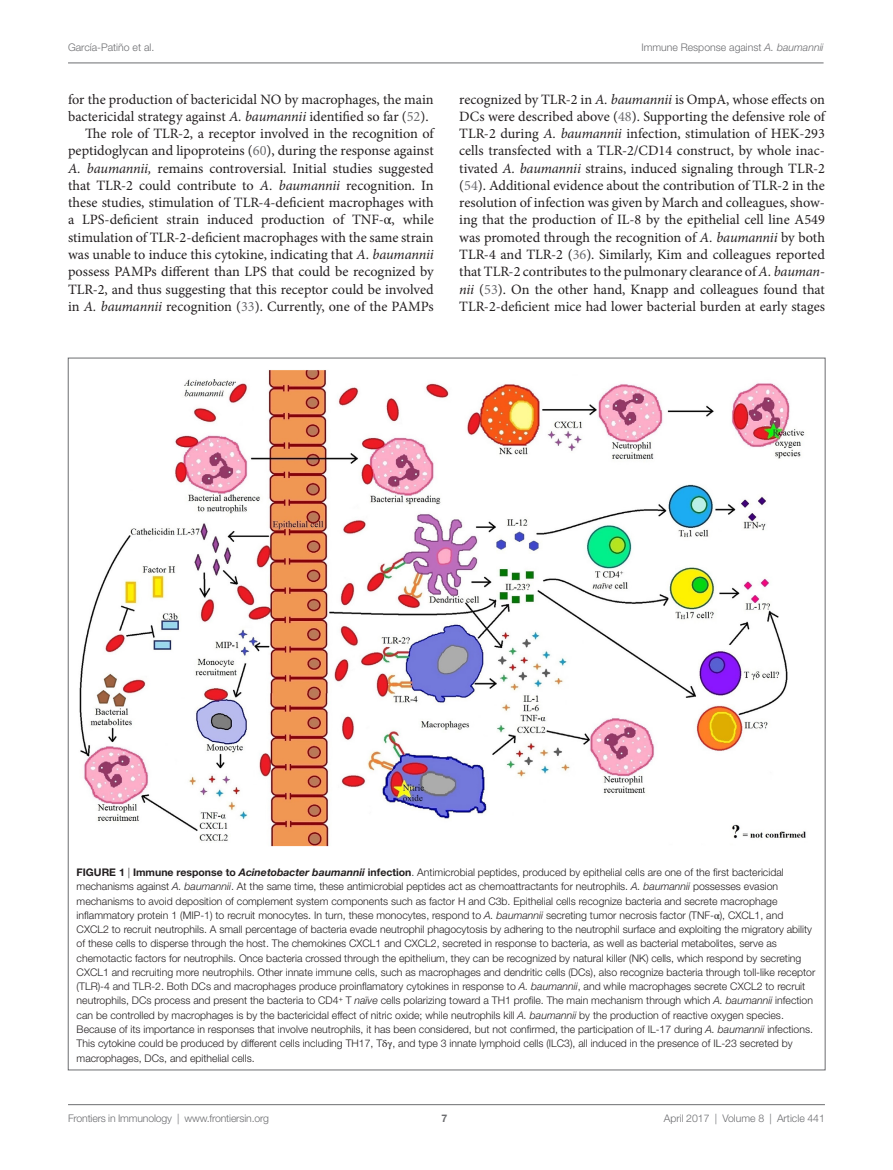
<style>
.page{position:relative;width:893px;height:1170px;background:#fff}
.page>*{position:absolute;margin:0;border:0;box-sizing:border-box;transform-origin:0 0}
.t1{font:14.25px/17.2px "Minion Pro";color:#231f20;text-align:justify}
.t2{font:300 10.5px/14.2px "Helvetica Neue LT Std";color:#231f20}
.t3{font:300 10.5px "Helvetica Neue LT Std";color:#6c6d70}
.t4{font:700 10.5px "Helvetica Neue LT Std";color:#231f20}
.t5{font:700 10.5px "Helvetica Neue LT Std";color:#6c6d70}
.s1{font-style:italic}
.s2{color:#6c6d70}
.s3{font-family:"STIX General"}
.s4{font-weight:700}
.s5{font-weight:700;font-style:italic}
.s6{font-family:"STIX General";font-weight:400}
</style>
<div class="page">
<hr style="left:68px;top:1104px;width:757px;height:1px;background:#6c6d70">
<hr style="left:68px;top:63px;width:755px;height:1px;background:#6c6d70">
<img style="left:79px;top:370px;width:727px;height:476px">
<p class="t3" style="left:68px;top:41px;width:88px">García-Patiño et al.</p>
<p class="t3" style="left:641px;top:41px;width:184px">Immune Response against <span class="s1">A. baumannii</span></p>
<h1 class="t1" style="left:68px;top:90px;width:367px">for the production of bactericidal NO by macrophages, the main</h1>
<h1 class="t1" style="left:68px;top:108px;width:362px">bactericidal strategy against <span class="s1">A. baumannii</span> identified so far (<span class="s2">52</span>).</h1>
<h1 class="t1" style="left:85px;top:125px;width:350px">The role of TLR-2, a receptor involved in the recognition of</h1>
<h1 class="t1" style="left:68px;top:142px;width:367px">peptidoglycan and lipoproteins (<span class="s2">60</span>), during the response against</h1>
<h1 class="t1" style="left:68px;top:159px;width:367px"><span class="s1">A. baumannii,</span> remains controversial. Initial studies suggested</h1>
<h1 class="t1" style="left:68px;top:177px;width:367px">that TLR-2 could contribute to <span class="s1">A. baumannii</span> recognition. In</h1>
<h1 class="t1" style="left:68px;top:194px;width:367px">these studies, stimulation of TLR-4-deficient macrophages with</h1>
<h1 class="t1" style="left:68px;top:211px;width:367px">a LPS-deficient strain induced production of TNF-<span class="s3">α</span>, while</h1>
<h1 class="t1" style="left:68px;top:228px;width:367px">stimulation of TLR-2-deficient macrophages with the same strain</h1>
<h1 class="t1" style="left:68px;top:246px;width:367px">was unable to induce this cytokine, indicating that <span class="s1">A. baumannii</span></h1>
<h1 class="t1" style="left:68px;top:263px;width:367px">possess PAMPs different than LPS that could be recognized by</h1>
<h1 class="t1" style="left:68px;top:280px;width:367px">TLR-2, and thus suggesting that this receptor could be involved</h1>
<h1 class="t1" style="left:68px;top:297px;width:367px">in <span class="s1">A. baumannii</span> recognition (<span class="s2">33</span>). Currently, one of the PAMPs</h1>
<p class="t1" style="left:459px;top:90px;width:367px">recognized by TLR-2 in <span class="s1">A. baumannii</span> is OmpA, whose effects on DCs were described above (<span class="s2">48</span>). Supporting the defensive role of TLR-2 during <span class="s1">A. baumannii</span> infection, stimulation of HEK-293 cells transfected with a TLR-2/CD14 construct, by whole inac&shy;tivated <span class="s1">A. baumannii</span> strains, induced signaling through TLR-2 (<span class="s2">54</span>). Additional evidence about the contribution of TLR-2 in the resolution of infection was given by March and colleagues, show&shy;ing that the production of IL-8 by the epithelial cell line A549 was promoted through the recognition of <span class="s1">A. baumannii</span> by both TLR-4 and TLR-2 (<span class="s2">36</span>). Similarly, Kim and colleagues reported that TLR-2 contributes to the pulmonary clearance of <span class="s1">A. bauman&shy;nii</span> (<span class="s2">53</span>). On the other hand, Knapp and colleagues found that TLR-2-deficient mice had lower bacterial burden at early stages</p>
<p class="t2" style="left:77px;top:865px;width:740px;text-indent:33px"><span class="s4">e 1</span> | <span class="s4">Immune response to</span> <span class="s5">Acinetobacter baumannii</span> <span class="s4">infection</span>. Antimicrobial peptides, produced by epithelial cells are one of the first bactericidal mechanisms against <span class="s1">A. baumannii</span>. At the same time, these antimicrobial peptides act as chemoattractants for neutrophils. <span class="s1">A. baumannii</span> possesses evasion mechanisms to avoid deposition of complement system components such as factor H and C3b. Epithelial cells recognize bacteria and secrete macrophage inflammatory protein 1 (MIP-1) to recruit monocytes. In turn, these monocytes, respond to <span class="s1">A. baumannii</span> secreting tumor necrosis factor (TNF-<span class="s6">α</span>), CXCL1, and CXCL2 to recruit neutrophils. A small percentage of bacteria evade neutrophil phagocytosis by adhering to the neutrophil surface and exploiting the migratory ability of these cells to disperse through the host. The chemokines CXCL1 and CXCL2, secreted in response to bacteria, as well as bacterial metabolites, serve as chemotactic factors for neutrophils. Once bacteria crossed through the epithelium, they can be recognized by natural killer (NK) cells, which respond by secreting CXCL1 and recruiting more neutrophils. Other innate immune cells, such as macrophages and dendritic cells (DCs), also recognize bacteria through toll-like receptor (TLR)-4 and TLR-2. Both DCs and macrophages produce proinflamatory cytokines in response to <span class="s1">A. baumannii</span>, and while macrophages secrete CXCL2 to recruit neutrophils, DCs process and present the bacteria to CD4<sup>+</sup> T <span class="s1">naïve</span> cells polarizing toward a TH1 profile. The main mechanism through which <span class="s1">A. baumannii</span> infection can be controlled by macrophages is by the bactericidal effect of nitric oxide; while neutrophils kill <span class="s1">A. baumannii</span> by the production of reactive oxygen species.<br>Because of its importance in responses that involve neutrophils, it has been considered, but not confirmed, the participation of IL-17 during <span class="s1">A. baumannii</span> infections.<br>This cytokine could be produced by different cells including TH17, T<span class="s6">δγ</span>, and type 3 innate lymphoid cells (ILC3), all induced in the presence of IL-23 secreted by macrophages, DCs, and epithelial cells.</p>
<p class="t4" style="left:77px;top:865px;width:18px">Figur</p>
<p class="t3" style="left:68px;top:1111px;width:203px">Frontiers in Immunology | www.frontiersin.org</p>
<p class="t3" style="left:664px;top:1111px;width:163px">April 2017 | Volume 8 | Article 441</p>
<p class="t5" style="left:441px;top:1111px;width:7px">7</p>
</div>
